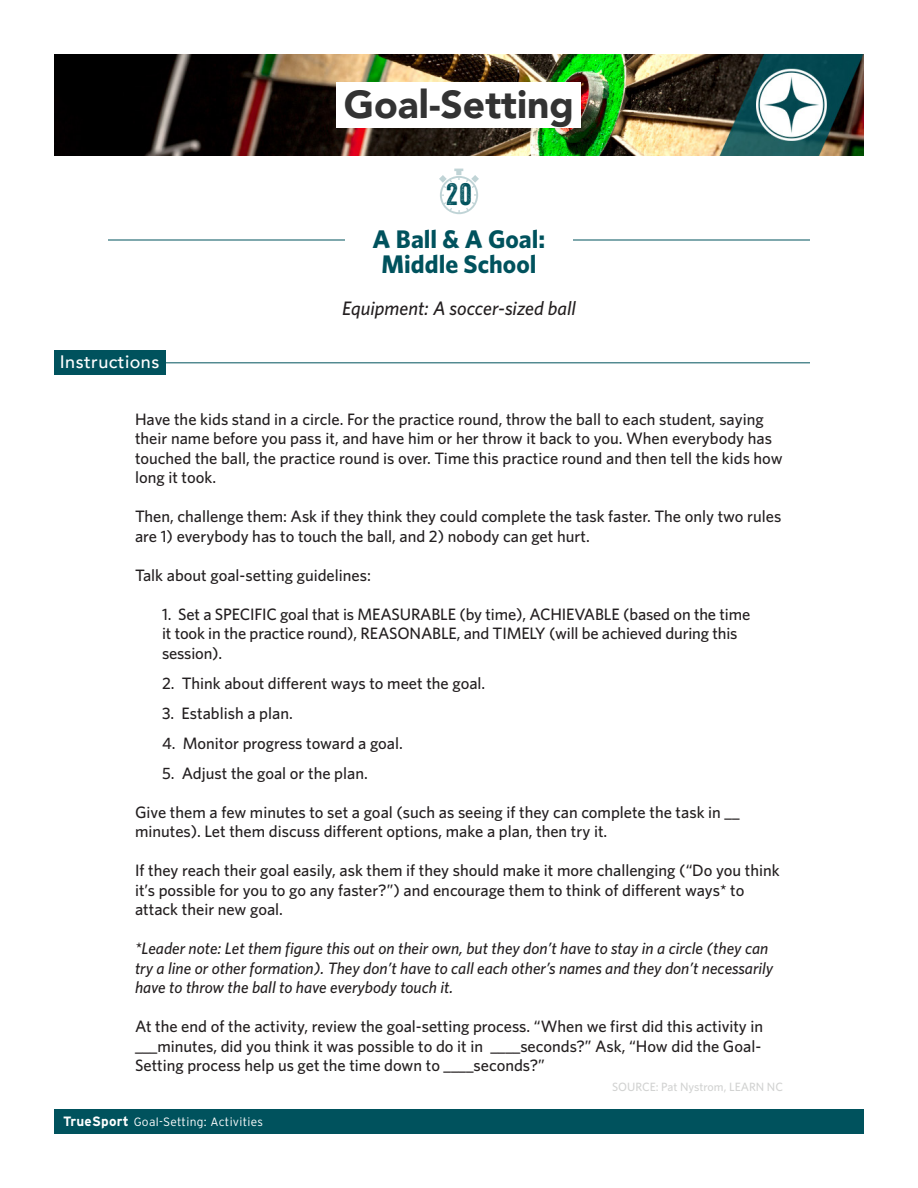
<style>
.page{position:relative;width:918px;height:1188px;background:#fff}
.page>*{position:absolute;margin:0;border:0;box-sizing:border-box;transform-origin:0 0}
.t1{font:900 39px "Avenir";color:#333}
.t2{font:30px "Veneer";color:#00525d}
.t3{font:700 25.5px "Whitney";color:#00525d}
.t4{font:italic 500 19.5px "Whitney";color:#231f20}
.t5{font:500 18px "Avenir";letter-spacing:.025em;color:#fff}
.t6{font:500 16.5px/19.5px "Whitney";color:#231f20}
.t7{font:italic 500 16.5px/19.5px "Whitney";color:#231f20}
.t8{font:300 12px "Interstate";letter-spacing:.025em;color:#fff}
.t9{font:500 12px "Whitney";color:#d2d3d2}
.s1{font-weight:700;font-size:13.5px}
</style>
<div class="page">
<div style="left:54px;top:1109px;width:810px;height:25px;background:#00525d"></div>
<hr style="left:153px;top:362px;width:657px;height:1px;background:#00525d">
<div style="left:54px;top:350px;width:111px;height:25px;background:#00525d"></div>
<hr style="left:108px;top:240px;width:702px;height:1px;background:#00525d">
<div style="left:345px;top:228px;width:228px;height:53px;background:#fff"></div>
<svg style="left:439px;top:169px;width:40px;height:45px"></svg>
<img style="left:54px;top:54px;width:810px;height:101px">
<div style="left:337px;top:82px;width:244px;height:46px;background:#fff"></div>
<p class="t1" style="left:344px;top:71px;width:232px">Goal-Setting</p>
<p class="t2" style="left:446px;top:176px;width:27px">20</p>
<p class="t3" style="left:373px;top:222px;width:174px">A Ball &amp; A Goal:</p>
<p class="t3" style="left:382px;top:247px;width:156px">Middle School</p>
<p class="t5" style="left:60px;top:347px;width:101px">Instructions</p>
<p class="t4" style="left:342px;top:295px;width:235px">Equipment: A soccer-sized ball</p>
<p class="t6" style="left:135px;top:409px;width:649px">Have the kids stand in a circle. For the practice round, throw the ball to each student, saying their name before you pass it, and have him or her throw it back to you. When everybody has touched the ball, the practice round is over. Time this practice round and then tell the kids how long it took.</p>
<p class="t6" style="left:135px;top:507px;width:648px">Then, challenge them: Ask if they think they could complete the task faster. The only two rules are 1) everybody has to touch the ball, and 2) nobody can get hurt.</p>
<p class="t6" style="left:135px;top:565px;width:238px">Talk about goal-setting guidelines:</p>
<p class="t6" style="left:162px;top:604px;width:590px">1. Set a SPECIFIC goal that is MEASURABLE (by time), ACHIEVABLE (based on the time it took in the practice round), REASONABLE, and TIMELY (will be achieved during this session).</p>
<p class="t6" style="left:162px;top:673px;width:325px">2. Think about different ways to meet the goal.</p>
<p class="t6" style="left:162px;top:703px;width:132px">3. Establish a plan.</p>
<p class="t6" style="left:162px;top:733px;width:242px">4. Monitor progress toward a goal.</p>
<p class="t6" style="left:162px;top:763px;width:207px">5. Adjust the goal or the plan.</p>
<p class="t6" style="left:135px;top:802px;width:606px">Give them a few minutes to set a goal (such as seeing if they can complete the task in __ minutes). Let them discuss different options, make a plan, then try it.</p>
<p class="t6" style="left:135px;top:861px;width:646px">If they reach their goal easily, ask them if they should make it more challenging (“Do you think it’s possible for you to go any faster?”) and encourage them to think of different ways* to attack their new goal.</p>
<p class="t7" style="left:135px;top:939px;width:640px">*Leader note: Let them figure this out on their own, but they don’t have to stay in a circle (they can try a line or other formation). They don’t have to call each other’s names and they don’t necessarily have to throw the ball to have everybody touch it.</p>
<p class="t6" style="left:135px;top:1017px;width:630px">At the end of the activity, review the goal-setting process. “When we first did this activity in ___minutes, did you think it was possible to do it in ____seconds?” Ask, “How did the Goal-<br>Setting process help us get the time down to ____seconds?”</p>
<p class="t9" style="left:612px;top:1079px;width:172px">SOURCE: Pat Nystrom, LEARN NC</p>
<p class="t8" style="left:63px;top:1115px;width:202px"><span class="s1">TrueSport</span> Goal-Setting: Activities</p>
</div>
